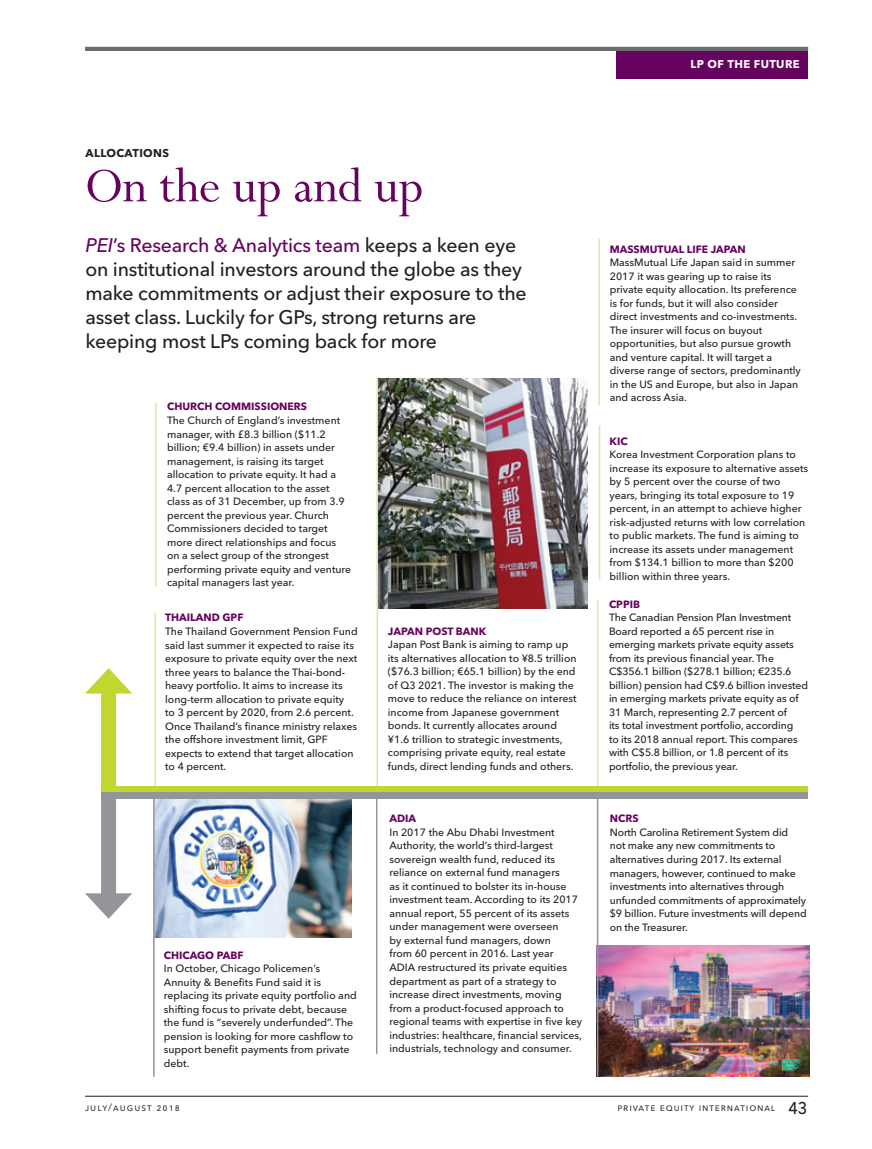
<style>
.page{position:relative;width:872px;height:1149px;background:#fff}
.page>*{position:absolute;margin:0;border:0;box-sizing:border-box;transform-origin:0 0}
.t1{font:54px "Perpetua MT Pro";color:#65035f}
.t2{font:500 19.5px/24px "Avenir Next LT Pro";letter-spacing:-.01em;color:#231f20}
.t3{font:700 11.25px "Avenir Next LT Pro";letter-spacing:.035em;color:#fff}
.t4{font:700 11.25px "Avenir Next LT Pro";letter-spacing:.035em;color:#231f20}
.t5{font:500 10.5px/13.5px "Avenir Next LT Pro";color:#231f20}
.t6{font:700 10.5px "Avenir Next LT Pro";color:#65035f}
.t7{font:10.5px "Avenir Next LT Pro";letter-spacing:.08em;color:#231f20}
.t8{font:10.5px "Avenir Next LT Pro";letter-spacing:.1em;color:#231f20}
.s1{font-style:italic;color:#65035f}
.s2{color:#65035f}
.s3{font-size:22.5px}
</style>
<div class="page">
<hr style="left:85px;top:1095px;width:723px;height:1px;background:#231f20">
<hr style="left:85px;top:47px;width:723px;height:4px;background:#6c6d70">
<img style="left:378px;top:378px;width:209px;height:229px">
<hr style="left:376px;top:378px;width:2px;height:411px;background:#dee899">
<img style="left:155px;top:798px;width:197px;height:138px">
<img style="left:596px;top:945px;width:213px;height:131px">
<div style="left:101px;top:793px;width:15px;height:109px;background:#939598"></div>
<svg style="left:85px;top:893px;width:47px;height:25px"></svg>
<div style="left:101px;top:683px;width:15px;height:106px;background:#c1d72f"></div>
<svg style="left:85px;top:668px;width:47px;height:25px"></svg>
<div style="left:101px;top:785px;width:706px;height:12px;background:#c1d72f"></div>
<div style="left:101px;top:792px;width:706px;height:6px;background:#939598"></div>
<hr style="left:155px;top:402px;width:1px;height:184px;background:#dee899">
<hr style="left:154px;top:612px;width:2px;height:173px;background:#dee899">
<hr style="left:153px;top:797px;width:2px;height:279px;background:#939598">
<hr style="left:597px;top:797px;width:1px;height:279px;background:#939598">
<hr style="left:376px;top:797px;width:1px;height:256px;background:#939598">
<hr style="left:597px;top:600px;width:1px;height:185px;background:#dee899">
<hr style="left:599px;top:425px;width:1px;height:154px;background:#dee899">
<hr style="left:598px;top:238px;width:2px;height:167px;background:#dee899">
<div style="left:617px;top:51px;width:191px;height:27px;background:#65035f"></div>
<p class="t3" style="left:690px;top:58px;width:111px">LP OF THE FUTURE</p>
<p class="t4" style="left:86px;top:146px;width:85px">ALLOCATIONS</p>
<h1 class="t1" style="left:85px;top:154px;width:339px">On the up and up</h1>
<h2 class="t2" style="left:85px;top:233px;width:443px"><span class="s1">PEI</span><span class="s2">’s Research &amp; Analytics team</span> keeps a keen eye on institutional investors around the globe as they make commitments or adjust their exposure to the asset class. Luckily for GPs, strong returns are keeping most LPs coming back for more</h2>
<p class="t6" style="left:167px;top:400px;width:142px">CHURCH COMMISSIONERS</p>
<p class="t5" style="left:167px;top:413px;width:186px">The Church of England’s investment manager, with £8.3 billion ($11.2 billion; €9.4 billion) in assets under management, is raising its target allocation to private equity. It had a 4.7 percent allocation to the asset class as of 31 December, up from 3.9 percent the previous year. Church Commissioners decided to target more direct relationships and focus on a select group of the strongest performing private equity and venture capital managers last year.</p>
<p class="t6" style="left:165px;top:611px;width:80px">THAILAND GPF</p>
<p class="t5" style="left:165px;top:624px;width:194px">The Thailand Government Pension Fund said last summer it expected to raise its exposure to private equity over the next three years to balance the Thai-bond&shy;heavy portfolio. It aims to increase its long-term allocation to private equity<br>to 3 percent by 2020, from 2.6 percent.<br>Once Thailand’s finance ministry relaxes the offshore investment limit, GPF expects to extend that target allocation to 4 percent.</p>
<p class="t6" style="left:164px;top:948px;width:81px">CHICAGO PABF</p>
<p class="t5" style="left:164px;top:961px;width:194px">In October, Chicago Policemen’s Annuity &amp; Benefits Fund said it is replacing its private equity portfolio and shifting focus to private debt, because the fund is “severely underfunded”. The pension is looking for more cashflow to support benefit payments from private debt.</p>
<p class="t6" style="left:388px;top:624px;width:100px">JAPAN POST BANK</p>
<p class="t5" style="left:388px;top:637px;width:190px">Japan Post Bank is aiming to ramp up its alternatives allocation to ¥8.5 trillion ($76.3 billion; €65.1 billion) by the end of Q3 2021. The investor is making the move to reduce the reliance on interest income from Japanese government bonds. It currently allocates around ¥1.6 trillion to strategic investments, comprising private equity, real estate funds, direct lending funds and others.</p>
<p class="t6" style="left:389px;top:812px;width:28px">ADIA</p>
<p class="t5" style="left:389px;top:825px;width:194px">In 2017 the Abu Dhabi Investment Authority, the world’s third-largest sovereign wealth fund, reduced its reliance on external fund managers<br>as it continued to bolster its in-house investment team. According to its 2017 annual report, 55 percent of its assets under management were overseen<br>by external fund managers, down<br>from 60 percent in 2016. Last year<br>ADIA restructured its private equities department as part of a strategy to increase direct investments, moving from a product-focused approach to regional teams with expertise in five key industries: healthcare, financial services, industrials, technology and consumer.</p>
<p class="t6" style="left:610px;top:242px;width:137px">MASSMUTUAL LIFE JAPAN</p>
<p class="t5" style="left:610px;top:255px;width:193px">MassMutual Life Japan said in summer 2017 it was gearing up to raise its private equity allocation. Its preference is for funds, but it will also consider direct investments and co-investments.<br>The insurer will focus on buyout opportunities, but also pursue growth and venture capital. It will target a diverse range of sectors, predominantly in the US and Europe, but also in Japan and across Asia.</p>
<p class="t6" style="left:609px;top:434px;width:20px">KIC</p>
<p class="t5" style="left:609px;top:447px;width:200px">Korea Investment Corporation plans to increase its exposure to alternative assets by 5 percent over the course of two years, bringing its total exposure to 19 percent, in an attempt to achieve higher risk-adjusted returns with low correlation to public markets. The fund is aiming to increase its assets under management from $134.1 billion to more than $200 billion within three years.</p>
<p class="t6" style="left:609px;top:597px;width:33px">CPPIB</p>
<p class="t5" style="left:609px;top:610px;width:201px">The Canadian Pension Plan Investment Board reported a 65 percent rise in emerging markets private equity assets from its previous financial year. The C$356.1 billion ($278.1 billion; €235.6 billion) pension had C$9.6 billion invested in emerging markets private equity as of 31 March, representing 2.7 percent of<br>its total investment portfolio, according<br>to its 2018 annual report. This compares with C$5.8 billion, or 1.8 percent of its portfolio, the previous year.</p>
<p class="t6" style="left:610px;top:812px;width:30px">NCRS</p>
<p class="t5" style="left:610px;top:825px;width:198px">North Carolina Retirement System did<br>not make any new commitments to alternatives during 2017. Its external managers, however, continued to make investments into alternatives through unfunded commitments of approximately $9 billion. Future investments will depend on the Treasurer.</p>
<p class="t8" style="left:85px;top:1100px;width:96px">july/august 2018</p>
<p class="t7" style="left:617px;top:1100px;width:192px">private equity international <span class="s3">43</span></p>
</div>
